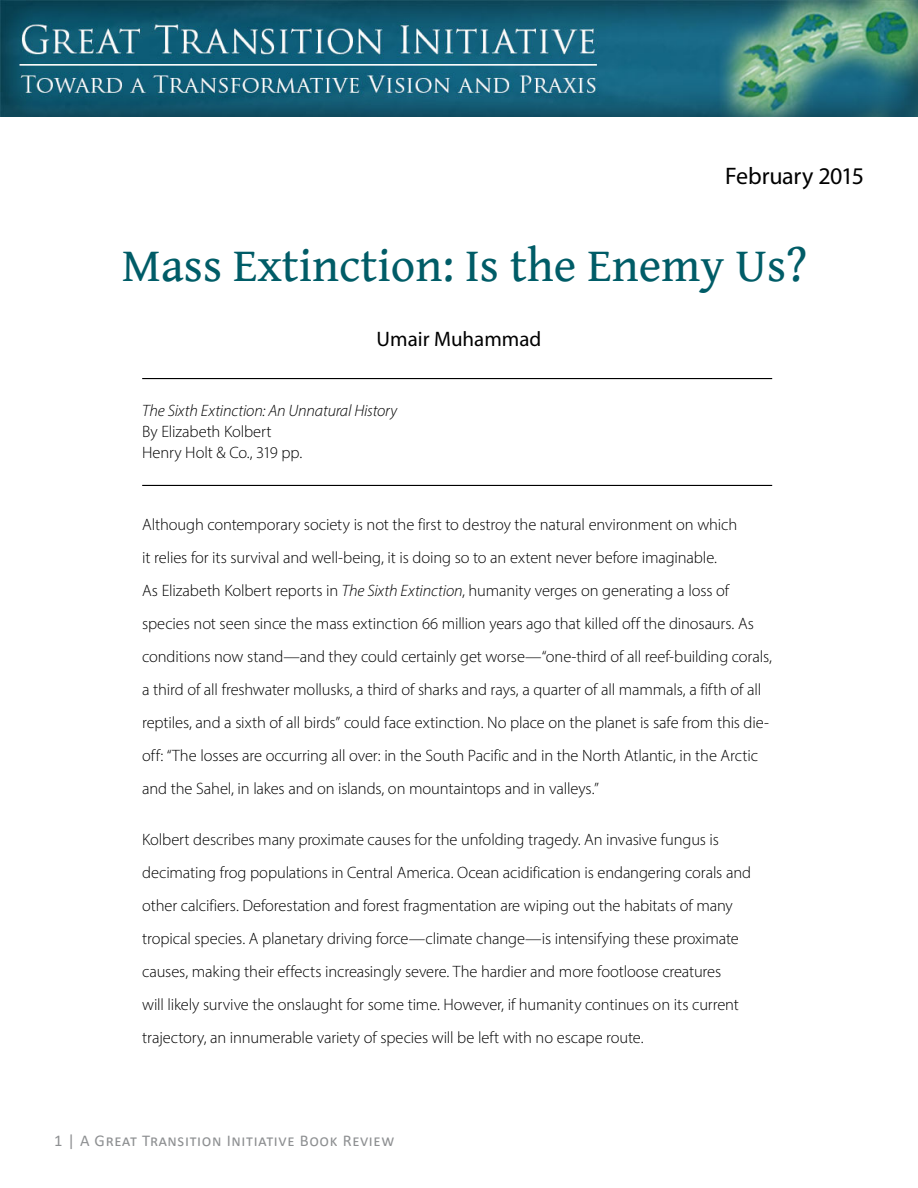
<style>
.page{position:relative;width:918px;height:1188px;background:#fff}
.page>*{position:absolute;margin:0;border:0;box-sizing:border-box;transform-origin:0 0}
.t1{font:48px "Gentium Book Basic";color:#005c67}
.t2{font:24px "Myriad Pro";letter-spacing:-.01em;color:#000}
.t3{font:21px "Myriad Pro";color:#000}
.t4{font:300 16.5px/33px "Myriad Pro";letter-spacing:-.01em;color:#000}
.t5{font:16.5px "Calibri";letter-spacing:.04em;color:#8e9092}
.t6{font:italic 300 16.5px "Myriad Pro";letter-spacing:-.01em;color:#000}
.s1{font-style:italic}
</style>
<div class="page">
<img style="left:0;top:1px;width:918px;height:116px">
<hr style="left:142px;top:485px;width:630px;height:1px;background:#000">
<hr style="left:142px;top:378px;width:630px;height:1px;background:#000">
<h2 class="t2" style="left:725px;top:161px;width:140px">February 2015</h2>
<h1 class="t1" style="left:122px;top:230px;width:687px">Mass Extinction: Is the Enemy Us?</h1>
<p class="t3" style="left:377px;top:326px;width:166px">Umair Muhammad</p>
<p class="t6" style="left:142px;top:400px;width:256px">The Sixth Extinction: An Unnatural History</p>
<p class="t4" style="left:142px;top:420px;width:162px;line-height:21px">By Elizabeth Kolbert<br>Henry Holt &amp; Co., 319 pp.</p>
<p class="t4" style="left:142px;top:508px;width:631px">Although contemporary society is not the first to destroy the natural environment on which<br>it relies for its survival and well-being, it is doing so to an extent never before imaginable.<br>As Elizabeth Kolbert reports in <span class="s1">The Sixth Extinction</span>, humanity verges on generating a loss of species not seen since the mass extinction 66 million years ago that killed off the dinosaurs. As conditions now stand—and they could certainly get worse—“one-third of all reef-building corals, a third of all freshwater mollusks, a third of sharks and rays, a quarter of all mammals, a fifth of all reptiles, and a sixth of all birds” could face extinction. No place on the planet is safe from this die&shy;off: “The losses are occurring all over: in the South Pacific and in the North Atlantic, in the Arctic and the Sahel, in lakes and on islands, on mountaintops and in valleys.”</p>
<p class="t4" style="left:142px;top:823px;width:610px">Kolbert describes many proximate causes for the unfolding tragedy. An invasive fungus is decimating frog populations in Central America. Ocean acidification is endangering corals and other calcifiers. Deforestation and forest fragmentation are wiping out the habitats of many tropical species. A planetary driving force—climate change—is intensifying these proximate causes, making their effects increasingly severe. The hardier and more footloose creatures<br>will likely survive the onslaught for some time. However, if humanity continues on its current trajectory, an innumerable variety of species will be left with no escape route.</p>
<p class="t5" style="left:54px;top:1129px;width:342px">1 | A Great Transition Initiative Book Review</p>
</div>
